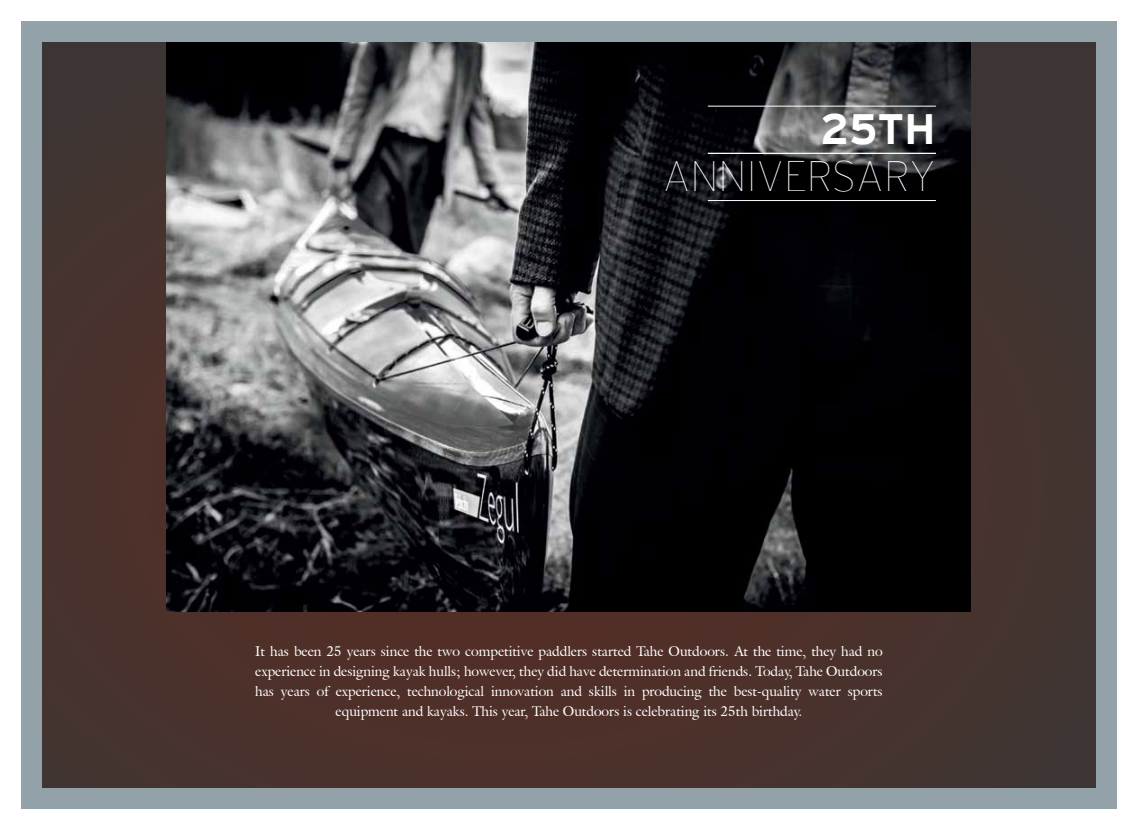
<style>
.page{position:relative;width:1138px;height:830px;background:#fff}
.page>*{position:absolute;margin:0;border:0;box-sizing:border-box;transform-origin:0 0}
.t1{font:100 42.38px "Interstate";color:#fff}
.t2{font:700 42.38px "Interstate";color:#fff}
.t3{font:13.75px/20px "Galliard IT Cby BT";color:#fff;text-align:center}
</style>
<div class="page">
<div style="left:21px;top:21px;width:1095px;height:787px;background:#93a1a9"></div>
<div style="left:43px;top:43px;width:1052px;height:744px;background:#48322d"></div>
<img style="left:166px;top:43px;width:804px;height:568px">
<hr style="left:707px;top:106px;width:228px;height:1px;background:#fff">
<hr style="left:707px;top:153px;width:228px;height:1px;background:#fff">
<hr style="left:707px;top:200px;width:228px;height:1px;background:#fff">
<h1 class="t2" style="left:820px;top:105px;width:117px">25TH</h1>
<h1 class="t1" style="left:663px;top:153px;width:274px">ANNIVERSARY</h1>
<p class="t3" style="left:255px;top:640px;width:629px">It has been 25 years since the two competitive paddlers started Tahe Outdoors. At the time, they had no experience in designing kayak hulls; however, they did have determination and friends. Today, Tahe Outdoors has years of experience, technological innovation and skills in producing the best-quality water sports equipment and kayaks. This year, Tahe Outdoors is celebrating its 25th birthday.</p>
</div>
